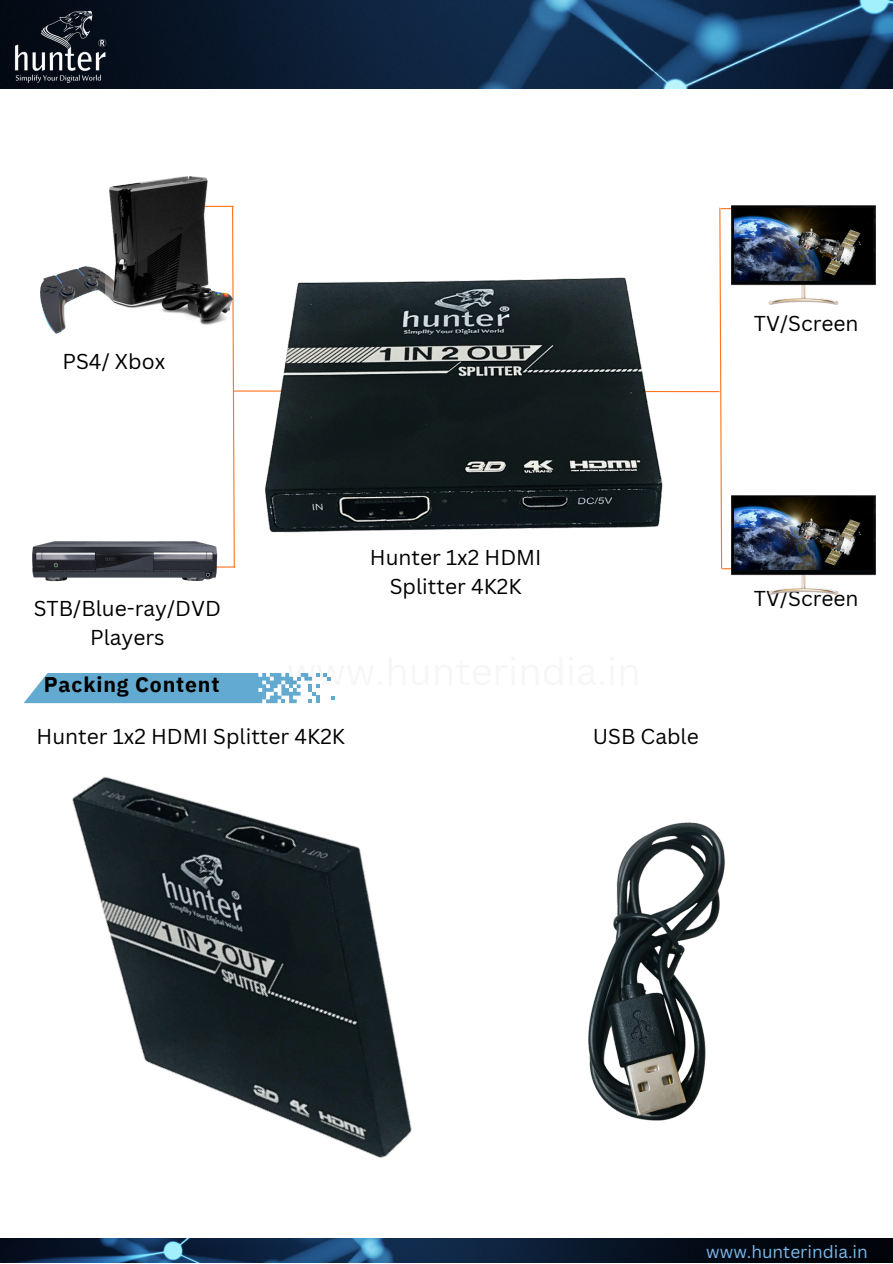
<style>
.page{position:relative;width:893px;height:1264px;background:#fff}
.page>*{position:absolute;margin:0;border:0;box-sizing:border-box;transform-origin:0 0}
.t1{font:700 21.15px "IBM Plex Sans";letter-spacing:.04em;color:#000}
.t2{font:21px/29.2px "Canva Sans";color:#000;text-align:center}
.t3{font:17.25px "Canva Sans";color:#7bb9ec}
</style>
<div class="page">
<img style="left:0;top:0;width:892px;height:88px">
<img style="left:12px;top:11px;width:96px;height:72px">
<img style="left:560px;top:1238px;width:332px;height:24px">
<hr style="left:720px;top:208px;width:51px;height:1px;background:#fe7420">
<hr style="left:722px;top:568px;width:50px;height:1px;background:#fe7420">
<svg style="left:232px;top:205px;width:490px;height:364px"></svg>
<hr style="left:183px;top:206px;width:51px;height:1px;background:#fe7420">
<img style="left:41px;top:267px;width:64px;height:66px">
<img style="left:105px;top:177px;width:127px;height:148px">
<img style="left:32px;top:501px;width:203px;height:81px">
<img style="left:731px;top:206px;width:144px;height:99px">
<img style="left:734px;top:208px;width:138px;height:72px">
<img style="left:731px;top:495px;width:144px;height:99px">
<img style="left:734px;top:498px;width:138px;height:72px">
<img style="left:0;top:673px;width:560px;height:589px">
<img style="left:508px;top:785px;width:217px;height:348px">
<p class="t2" style="left:62px;top:346px;width:104px">PS4/ Xbox</p>
<p class="t2" style="left:753px;top:308px;width:106px">TV/Screen</p>
<p class="t2" style="left:34px;top:593px;width:189px">STB/Blue-ray/DVD<br>Players</p>
<p class="t2" style="left:370px;top:542px;width:173px">Hunter 1x2 HDMI<br>Splitter 4K2K</p>
<p class="t1" style="left:44px;top:670px;width:177px">Packing Content</p>
<p class="t2" style="left:37px;top:721px;width:310px">Hunter 1x2 HDMI Splitter 4K2K</p>
<p class="t2" style="left:592px;top:721px;width:107px">USB Cable</p>
<p class="t2" style="left:753px;top:583px;width:106px">TV/Screen</p>
<p class="t3" style="left:706px;top:1239px;width:163px">www.hunterindia.in</p>
</div>
